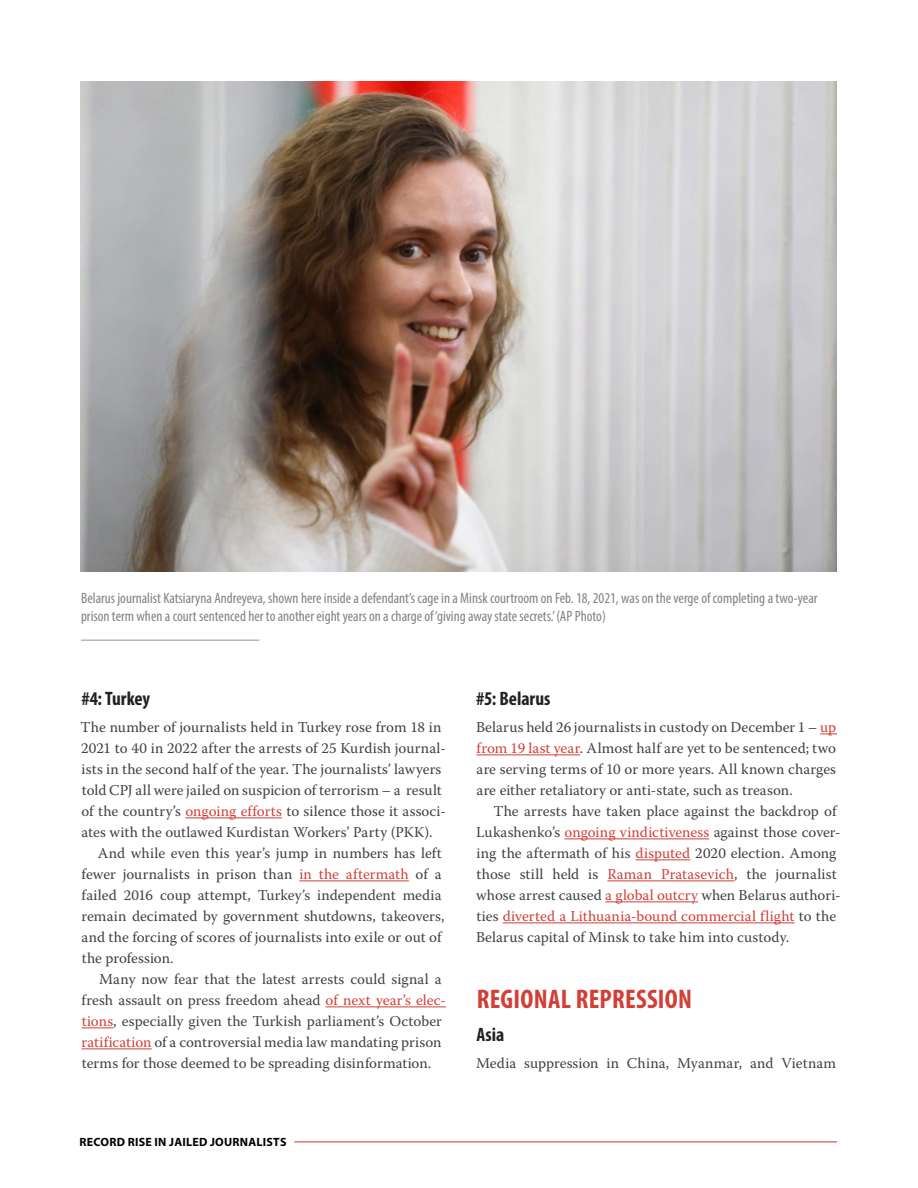
<style>
.page{position:relative;width:918px;height:1188px;background:#fff}
.page>*{position:absolute;margin:0;border:0;box-sizing:border-box;transform-origin:0 0}
.t1{font:700 condensed 27px "Myriad Pro";letter-spacing:.01em;color:#d23f37}
.t2{font:700 condensed 19.5px "Myriad Pro";color:#222223}
.Main_Body_Text{font:15px/21px "Warnock Pro";letter-spacing:.005em;color:#414042}
.Main_Body_Text__no_i{font:15px/21px "Warnock Pro";letter-spacing:.005em;color:#414042}
.t3{font:condensed 15px/18px "Myriad Pro";color:#808285}
.t4{font:700 12px "Myriad Pro";letter-spacing:.02em;color:#000}
.s1{color:#d23f37}
</style>
<div class="page">
<hr style="left:294px;top:1142px;width:543px;height:1px;background:#d13327">
<hr style="left:185px;top:818px;width:97px;height:1px;background:#d23f37">
<hr style="left:299px;top:881px;width:110px;height:1px;background:#d23f37">
<hr style="left:326px;top:1007px;width:120px;height:1px;background:#d23f37">
<hr style="left:82px;top:1028px;width:31px;height:1px;background:#d23f37">
<hr style="left:82px;top:1049px;width:70px;height:1px;background:#d23f37">
<svg style="left:820px;top:734px;width:17px;height:1px"></svg>
<hr style="left:477px;top:755px;width:103px;height:1px;background:#d23f37">
<hr style="left:565px;top:839px;width:144px;height:1px;background:#d23f37">
<hr style="left:636px;top:860px;width:54px;height:1px;background:#d23f37">
<hr style="left:607px;top:881px;width:127px;height:1px;background:#d23f37">
<hr style="left:605px;top:902px;width:93px;height:1px;background:#d23f37">
<hr style="left:503px;top:923px;width:292px;height:1px;background:#d23f37">
<img style="left:80px;top:81px;width:757px;height:491px">
<hr style="left:81px;top:640px;width:178px;height:1px;background:#939598">
<p class="t3" style="left:81px;top:589px;width:738px">Belarus journalist Katsiaryna Andreyeva, shown here inside a defendant’s cage in a Minsk courtroom on Feb. 18, 2021, was on the verge of completing a two-year prison term when a court sentenced her to another eight years on a charge of ‘giving away state secrets.’ (AP Photo)</p>
<p class="t2" style="left:81px;top:686px;width:70px">#4: Turkey</p>
<p class="Main_Body_Text__no_i" style="left:81px;top:716px;width:367px">The number of journalists held in Turkey rose from 18 in 2021 to 40 in 2022 after the arrests of 25 Kurdish journal&shy;ists in the second half of the year. The journalists’ lawyers told CPJ all were jailed on suspicion of terrorism – a result of the country’s <span class="s1">ongoing efforts</span> to silence those it associ&shy;ates with the outlawed Kurdistan Workers’ Party (PKK).</p>
<p class="Main_Body_Text" style="left:82px;top:842px;width:364px;text-indent:16px">And while even this year’s jump in numbers has left fewer journalists in prison than <span class="s1">in the aftermath</span> of a failed 2016 coup attempt, Turkey’s independent media remain decimated by government shutdowns, takeovers, and the forcing of scores of journalists into exile or out of the profession.</p>
<p class="Main_Body_Text" style="left:82px;top:968px;width:366px;text-indent:18px">Many now fear that the latest arrests could signal a fresh assault on press freedom ahead <span class="s1">of next year’s elec&shy;tions</span>, especially given the Turkish parliament’s October <span class="s1">ratification</span> of a controversial media law mandating prison terms for those deemed to be spreading disinformation.</p>
<p class="t4" style="left:80px;top:1134px;width:208px">RECORD RISE IN JAILED JOURNALISTS</p>
<p class="t2" style="left:476px;top:686px;width:76px">#5: Belarus</p>
<p class="Main_Body_Text__no_i" style="left:476px;top:716px;width:362px;text-align:justify">Belarus held 26 journalists in custody on December 1 – <span class="s1">up from 19 last year</span>. Almost half are yet to be sentenced; two are serving terms of 10 or more years. All known charges are either retaliatory or anti-state, such as treason.</p>
<p class="Main_Body_Text" style="left:476px;top:800px;width:366px;text-indent:17px">The arrests have taken place against the backdrop of Lukashenko’s <span class="s1">ongoing vindictiveness</span> against those cover&shy;ing the aftermath of his <span class="s1">disputed</span> 2020 election. Among those still held is <span class="s1">Raman Pratasevich</span>, the journalist whose arrest caused <span class="s1">a global outcry</span> when Belarus authori&shy;ties <span class="s1">diverted a Lithuania-bound commercial flight</span> to the Belarus capital of Minsk to take him into custody.</p>
<p class="t1" style="left:477px;top:982px;width:217px">REGIONAL REPRESSION</p>
<p class="t2" style="left:476px;top:1022px;width:29px">Asia</p>
<p class="Main_Body_Text__no_i" style="left:476px;top:1052px;width:362px">Media suppression in China, Myanmar, and Vietnam</p>
</div>
